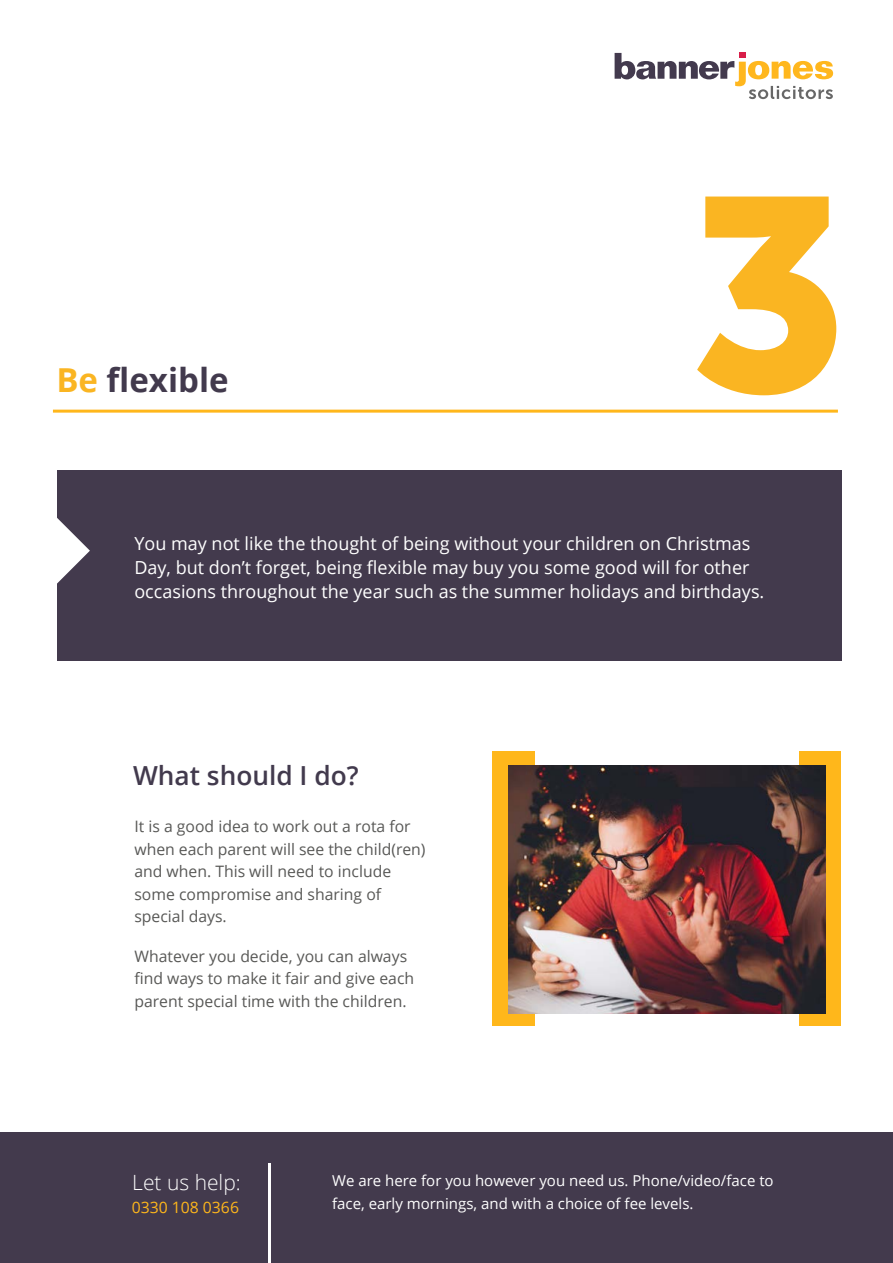
<style>
.page{position:relative;width:893px;height:1263px;background:#fff}
.page>*{position:absolute;margin:0;border:0;box-sizing:border-box;transform-origin:0 0}
.t1{font:273.3px "Museo Sans 900";color:#fab522}
.t2{font:700 33px "Open Sans";color:#423a4d}
.t3{font:600 26.25px "Open Sans";color:#423a4d}
.t4{font:300 21px "Open Sans";color:#fff}
.t5{font:18px/24px "Open Sans";color:#fff}
.t6{font:15.75px/22.5px "Open Sans";color:#585856}
.t7{font:15.75px "Open Sans";color:#ffb71b}
.t8{font:15px "Open Sans";color:#fff}
.s1{color:#fab522}
</style>
<div class="page">
<svg style="left:615px;top:53px;width:218px;height:46px"></svg>
<div style="left:57px;top:470px;width:785px;height:191px;background:#433a4d"></div>
<svg style="left:57px;top:518px;width:33px;height:66px"></svg>
<hr style="left:53px;top:410px;width:785px;height:3px;background:#ffb71b">
<div style="left:492px;top:752px;width:349px;height:274px;background:#ffb71b"></div>
<div style="left:535px;top:727px;width:263px;height:326px;background:#fff"></div>
<img style="left:508px;top:765px;width:317px;height:248px">
<div style="left:0;top:1133px;width:893px;height:130px;background:#433a4d"></div>
<hr style="left:268px;top:1163px;width:3px;height:100px;background:#fff">
<h2 class="t2" style="left:56px;top:356px;width:174px"><span class="s1">Be</span> flexible</h2>
<h1 class="t1" style="left:689px;top:141px;width:162px">3</h1>
<p class="t5" style="left:134px;top:531px;width:631px">You may not like the thought of being without your children on Christmas<br>Day, but don’t forget, being flexible may buy you some good will for other occasions throughout the year such as the summer holidays and birthdays.</p>
<h3 class="t3" style="left:133px;top:757px;width:227px">What should I do?</h3>
<p class="t6" style="left:134px;top:815px;width:293px">It is a good idea to work out a rota for when each parent will see the child(ren) and when. This will need to include some compromise and sharing of special days.</p>
<p class="t6" style="left:134px;top:944px;width:281px">Whatever you decide, you can always find ways to make it fair and give each parent special time with the children.</p>
<h3 class="t4" style="left:132px;top:1167px;width:110px">Let us help:</h3>
<p class="t8" style="left:332px;top:1170px;width:443px">We are here for you however you need us. Phone/video/face to</p>
<p class="t7" style="left:132px;top:1196px;width:109px">0330 108 0366</p>
<p class="t8" style="left:332px;top:1193px;width:363px">face, early mornings, and with a choice of fee levels.</p>
</div>
